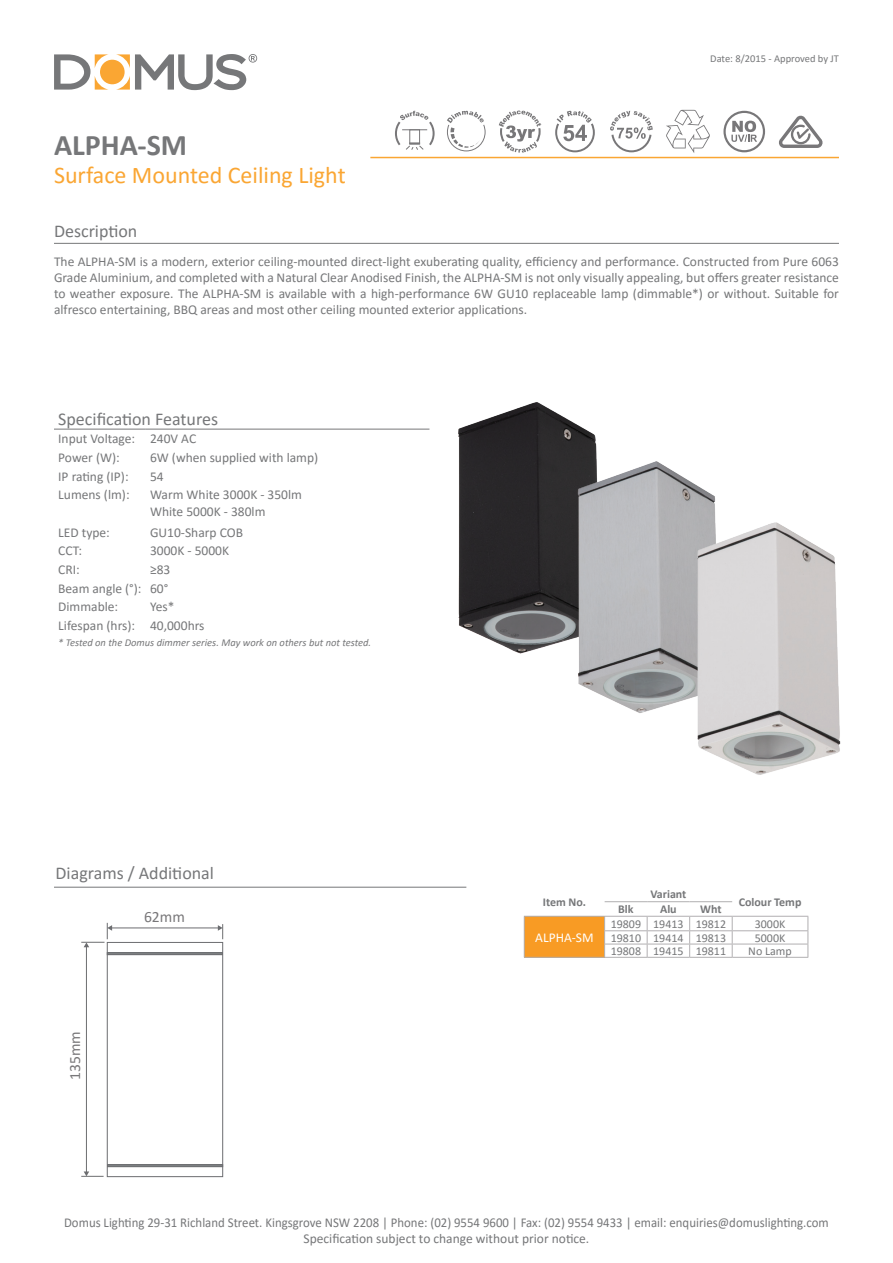
<style>
.page{position:relative;width:893px;height:1263px;background:#fff}
.page>*{position:absolute;margin:0;border:0;box-sizing:border-box;transform-origin:0 0}
.t1{font:700 30px "Calibri";color:#767779}
.t2{font:24px "Calibri";color:#faa633}
.t3{font:18px "Calibri";color:#767779}
.t4{font:15.75px "Calibri";color:#787779}
.t5{font:13.5px/16.2px "Calibri";color:#767779}
.t6{font:13.5px/16.2px "Calibri";color:#767779;text-align:center;scale:.95 1}
.t7{font:13.5px "Calibri";color:#fff}
.t8{font:12px "Calibri";color:#767779}
.t9{font:700 12px "Calibri";color:#767779}
.t10{font:italic 10.5px "Calibri";color:#767779}
.t11{font:10.5px "Calibri";color:#767779}
</style>
<div class="page">
<svg style="left:54px;top:54px;width:55px;height:36px"></svg>
<svg style="left:116px;top:54px;width:141px;height:36px"></svg>
<div style="left:100px;top:60px;width:25px;height:24px;background:#faa633;border-radius:50%"></div>
<hr style="left:370px;top:157px;width:469px;height:1px;background:#faa633">
<hr style="left:54px;top:243px;width:785px;height:1px;background:#767779">
<hr style="left:54px;top:887px;width:412px;height:1px;background:#767779">
<hr style="left:54px;top:429px;width:92px;height:1px;background:#767779">
<hr style="left:146px;top:429px;width:283px;height:1px;background:#767779">
<svg style="left:610px;top:111px;width:43px;height:41px"></svg>
<svg style="left:666px;top:110px;width:44px;height:43px"></svg>
<svg style="left:723px;top:111px;width:42px;height:41px"></svg>
<svg style="left:779px;top:115px;width:44px;height:33px"></svg>
<svg style="left:555px;top:111px;width:40px;height:41px"></svg>
<svg style="left:499px;top:111px;width:42px;height:42px"></svg>
<svg style="left:447px;top:111px;width:39px;height:40px"></svg>
<svg style="left:395px;top:111px;width:40px;height:39px"></svg>
<div style="left:107px;top:942px;width:116px;height:235px;border:1px solid #6c6d70"></div>
<div style="left:107px;top:952px;width:116px;height:3px;border:1px solid #6c6d70"></div>
<div style="left:107px;top:1164px;width:116px;height:3px;border:1px solid #6c6d70"></div>
<hr style="left:86px;top:946px;width:1px;height:226px;background:#6c6d70">
<svg style="left:81px;top:1171px;width:23px;height:6px"></svg>
<hr style="left:111px;top:928px;width:108px;height:1px;background:#6c6d70">
<svg style="left:81px;top:923px;width:31px;height:24px"></svg>
<svg style="left:218px;top:924px;width:5px;height:15px"></svg>
<img style="left:458px;top:402px;width:120px;height:252px">
<img style="left:559px;top:425px;width:139px;height:288px">
<img style="left:678px;top:486px;width:163px;height:289px">
<svg style="left:524px;top:901px;width:284px;height:56px"></svg>
<hr style="left:524px;top:957px;width:81px;height:1px;background:#b1afb1">
<hr style="left:605px;top:957px;width:42px;height:1px;background:#b1afb1">
<hr style="left:647px;top:957px;width:43px;height:1px;background:#b1afb1">
<hr style="left:690px;top:957px;width:42px;height:1px;background:#b1afb1">
<hr style="left:732px;top:957px;width:76px;height:1px;background:#b1afb1">
<hr style="left:605px;top:916px;width:42px;height:1px;background:#b1afb1">
<hr style="left:647px;top:916px;width:43px;height:1px;background:#b1afb1">
<hr style="left:690px;top:916px;width:42px;height:1px;background:#b1afb1">
<hr style="left:605px;top:901px;width:42px;height:1px;background:#b1afb1">
<hr style="left:647px;top:901px;width:43px;height:1px;background:#b1afb1">
<hr style="left:690px;top:901px;width:42px;height:1px;background:#b1afb1">
<hr style="left:524px;top:916px;width:81px;height:1px;background:#b1afb1">
<p class="t11" style="left:710px;top:51px;width:130px">Date: 8/2015 - Approved by JT</p>
<h1 class="t1" style="left:54px;top:123px;width:135px">ALPHA-SM</h1>
<h2 class="t2" style="left:54px;top:158px;width:293px">Surface Mounted Ceiling Light</h2>
<h3 class="t3" style="left:54px;top:219px;width:85px">Description</h3>
<p class="t5" style="left:54px;top:253px;width:786px;text-align:justify">The ALPHA-SM is a modern, exterior ceiling-mounted direct-light exuberating quality, efficiency and performance. Constructed from Pure 6063<br>Grade Aluminium, and completed with a Natural Clear Anodised Finish, the ALPHA-SM is not only visually appealing, but offers greater resistance to weather exposure. The ALPHA-SM is available with a high-performance 6W GU10 replaceable lamp (dimmable*) or without. Suitable for alfresco entertaining, BBQ areas and most other ceiling mounted exterior applications.</p>
<h3 class="t3" style="left:58px;top:406px;width:161px">Specification Features</h3>
<p class="t5" style="left:58px;top:429px;width:139px;line-height:18.6px">Input Voltage: 240V AC<br>Power (W):</p>
<p class="t5" style="left:150px;top:449px;width:170px">6W (when supplied with lamp)</p>
<p class="t5" style="left:58px;top:468px;width:72px">IP rating (IP):</p>
<p class="t5" style="left:150px;top:468px;width:15px">54</p>
<p class="t5" style="left:58px;top:486px;width:73px">Lumens (lm):</p>
<p class="t5" style="left:150px;top:486px;width:153px">Warm White 3000K - 350lm<br>White 5000K - 380lm</p>
<p class="t5" style="left:58px;top:524px;width:53px">LED type:</p>
<p class="t5" style="left:150px;top:524px;width:94px">GU10-Sharp COB</p>
<p class="t5" style="left:58px;top:542px;width:25px">CCT:</p>
<p class="t5" style="left:150px;top:542px;width:81px">3000K - 5000K</p>
<p class="t5" style="left:58px;top:561px;width:23px">CRI:</p>
<p class="t5" style="left:58px;top:560px;width:114px;line-height:18.6px;text-indent:92px">≥83<br>Beam angle (°): 60°<br>Dimmable:</p>
<p class="t5" style="left:58px;top:597px;width:148px;line-height:18.6px;text-indent:92px">Yes*<br>Lifespan (hrs): 40,000hrs</p>
<p class="t10" style="left:58px;top:635px;width:314px">* Tested on the Domus dimmer series. May work on others but not tested.</p>
<h3 class="t3" style="left:56px;top:860px;width:160px">Diagrams / Additional</h3>
<p class="t4" style="left:64px;top:1080px;width:50px;rotate:-90deg">135mm</p>
<p class="t4" style="left:144px;top:906px;width:42px">62mm</p>
<p class="t9" style="left:543px;top:893px;width:45px">Item No.</p>
<p class="t7" style="left:535px;top:928px;width:60px">ALPHA-SM</p>
<p class="t9" style="left:650px;top:886px;width:37px">Variant</p>
<p class="t9" style="left:618px;top:900px;width:17px">Blk</p>
<p class="t9" style="left:660px;top:900px;width:18px">Alu</p>
<p class="t9" style="left:700px;top:900px;width:23px">Wht</p>
<p class="t9" style="left:739px;top:893px;width:64px">Colour Temp</p>
<p class="t8" style="left:611px;top:916px;width:117px">19809 19413 19812</p>
<p class="t8" style="left:755px;top:916px;width:32px">3000K</p>
<p class="t8" style="left:611px;top:929px;width:117px">19810 19414 19813</p>
<p class="t8" style="left:755px;top:929px;width:32px">5000K</p>
<p class="t8" style="left:611px;top:943px;width:117px">19808 19415 19811</p>
<p class="t8" style="left:748px;top:943px;width:45px">No Lamp</p>
<p class="t6" style="left:64px;top:1214px;width:806px">Domus Lighting 29-31 Richland Street. Kingsgrove NSW 2208 | Phone: (02) 9554 9600 | Fax: (02) 9554 9433 | email: enquiries@domuslighting.com<br>Specification subject to change without prior notice.</p>
</div>
